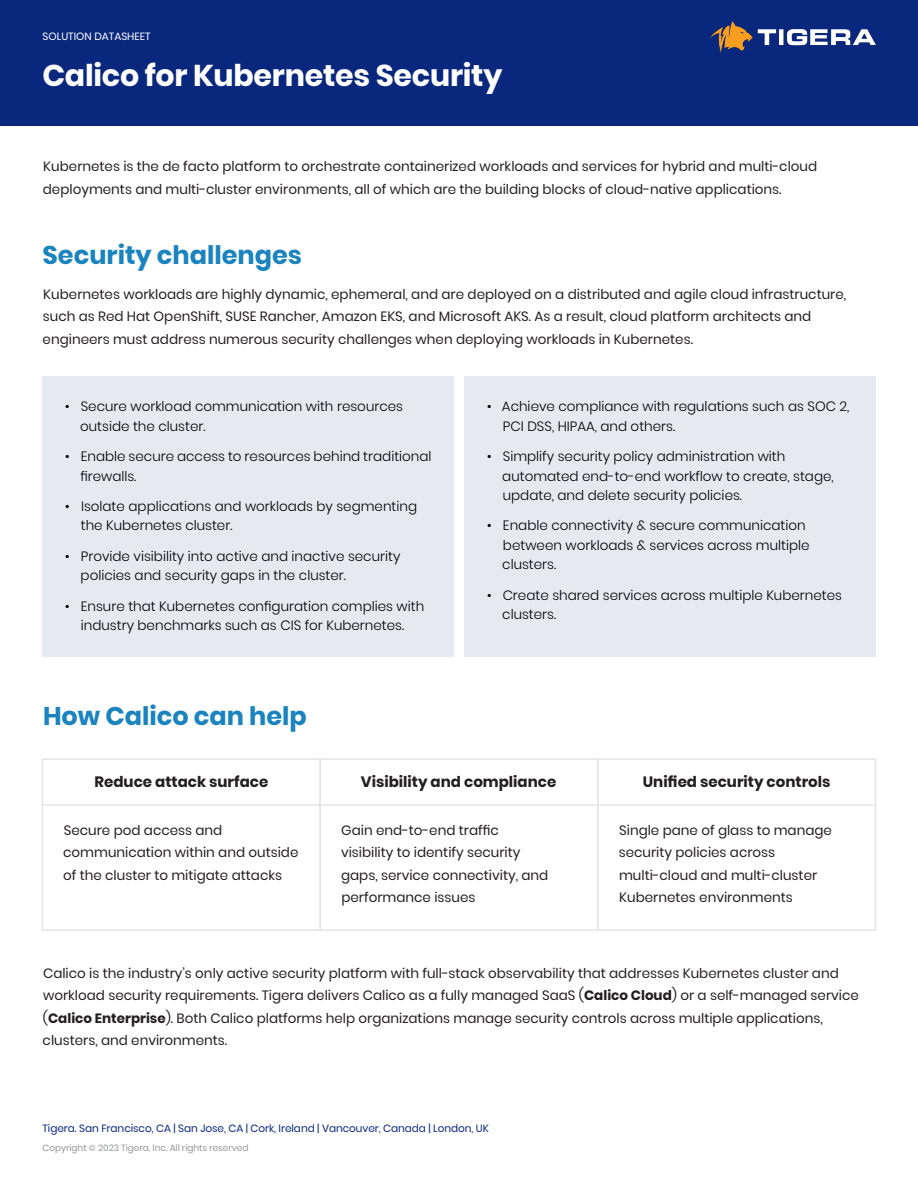
<style>
.page{position:relative;width:918px;height:1188px;background:#fff}
.page>*{position:absolute;margin:0;border:0;box-sizing:border-box;transform-origin:0 0}
.t1{font:700 30px "Poppins";letter-spacing:-.01em;color:#fff}
.Bullets{font:700 25.5px "Poppins";color:#1b83be}
.Bullets-2{font:700 15px "Poppins";color:#231f20}
.Bullets-3{font:13.5px/22.5px "Poppins";color:#231f20}
.t2{font:300 13.5px/19.5px "Poppins";color:#000}
.t3{font:10.5px "Poppins";letter-spacing:-.005em;color:#09287d}
.t4{font:10.5px "Poppins";color:#fff}
.t5{font:9px "Poppins";letter-spacing:-.005em;color:#959699}
.s1{font-weight:700}
</style>
<div class="page">
<div style="left:0;top:0;width:918px;height:125px;background:#09287d"></div>
<img style="left:710px;top:21px;width:165px;height:32px">
<div style="left:43px;top:376px;width:411px;height:280px;background:#e6eaf0"></div>
<div style="left:42px;top:758px;width:279px;height:173px;border:2px solid #e5e5e5"></div>
<div style="left:319px;top:758px;width:280px;height:173px;border:2px solid #e5e5e5"></div>
<div style="left:597px;top:758px;width:279px;height:173px;border:2px solid #e5e5e5"></div>
<div style="left:464px;top:376px;width:411px;height:280px;background:#e6eaf0"></div>
<hr style="left:42px;top:804px;width:834px;height:2px;background:#e5e5e5">
<p class="t4" style="left:43px;top:30px;width:110px">SOLUTION DATASHEET</p>
<h1 class="t1" style="left:43px;top:58px;width:461px">Calico for Kubernetes Security</h1>
<p class="Bullets-3" style="left:43px;top:156px;width:776px">Kubernetes is the de facto platform to orchestrate containerized workloads and services for hybrid and multi-cloud deployments and multi-cluster environments, all of which are the building blocks of cloud-native applications.</p>
<p class="Bullets" style="left:43px;top:240px;width:261px">Security challenges</p>
<p class="Bullets-3" style="left:43px;top:283px;width:805px">Kubernetes workloads are highly dynamic, ephemeral, and are deployed on a distributed and agile cloud infrastructure, such as Red Hat OpenShift, SUSE Rancher, Amazon EKS, and Microsoft AKS. As a result, cloud platform architects and engineers must address numerous security challenges when deploying workloads in Kubernetes.</p>
<p class="t2" style="left:80px;top:397px;width:324px;text-indent:-15px">• Secure workload communication with resources outside the cluster.</p>
<p class="t2" style="left:80px;top:447px;width:353px;text-indent:-15px">• Enable secure access to resources behind traditional firewalls.</p>
<p class="t2" style="left:81px;top:497px;width:338px;text-indent:-16px">• Isolate applications and workloads by segmenting the Kubernetes cluster.</p>
<p class="t2" style="left:81px;top:546px;width:321px;text-indent:-16px">• Provide visibility into active and inactive security policies and security gaps in the cluster.</p>
<p class="t2" style="left:65px;top:596px;width:361px;text-align:center">• Ensure that Kubernetes configuration complies with industry benchmarks such as CIS for Kubernetes.</p>
<p class="Bullets" style="left:43px;top:702px;width:265px">How Calico can help</p>
<p class="t2" style="left:503px;top:397px;width:348px;text-indent:-16px">• Achieve compliance with regulations such as SOC 2,<br>PCI DSS, HIPAA, and others.</p>
<p class="t2" style="left:502px;top:447px;width:333px;text-indent:-15px">• Simplify security policy administration with automated end-to-end workflow to create, stage, update, and delete security policies.</p>
<p class="t2" style="left:502px;top:516px;width:309px;text-indent:-15px">• Enable connectivity &amp; secure communication between workloads &amp; services across multiple clusters.</p>
<p class="t2" style="left:502px;top:585px;width:341px;text-indent:-15px">• Create shared services across multiple Kubernetes clusters.</p>
<p class="Bullets-2" style="left:361px;top:773px;width:197px">Visibility and compliance</p>
<p class="Bullets-2" style="left:643px;top:773px;width:189px">Unified security controls</p>
<p class="Bullets-2" style="left:95px;top:773px;width:175px">Reduce attack surface</p>
<p class="Bullets-3" style="left:63px;top:819px;width:237px">Secure pod access and communication within and outside of the cluster to mitigate attacks</p>
<p class="Bullets-3" style="left:341px;top:819px;width:209px">Gain end-to-end traffic visibility to identify security gaps, service connectivity, and performance issues</p>
<p class="Bullets-3" style="left:619px;top:819px;width:215px">Single pane of glass to manage security policies across multi-cloud and multi-cluster<br>Kubernetes environments</p>
<p class="Bullets-3" style="left:43px;top:962px;width:818px">Calico is the industry’s only active security platform with full-stack observability that addresses Kubernetes cluster and workload security requirements. Tigera delivers Calico as a fully managed SaaS (<span class="s1">Calico Cloud</span>) or a self-managed service (<span class="s1">Calico Enterprise</span>). Both Calico platforms help organizations manage security controls across multiple applications, clusters, and environments.</p>
<p class="t3" style="left:43px;top:1123px;width:448px">Tigera. San Francisco, CA | San Jose, CA | Cork, Ireland | Vancouver, Canada | London, UK</p>
<p class="t5" style="left:43px;top:1143px;width:208px">Copyright © 2023 Tigera, Inc. All rights reserved</p>
</div>
